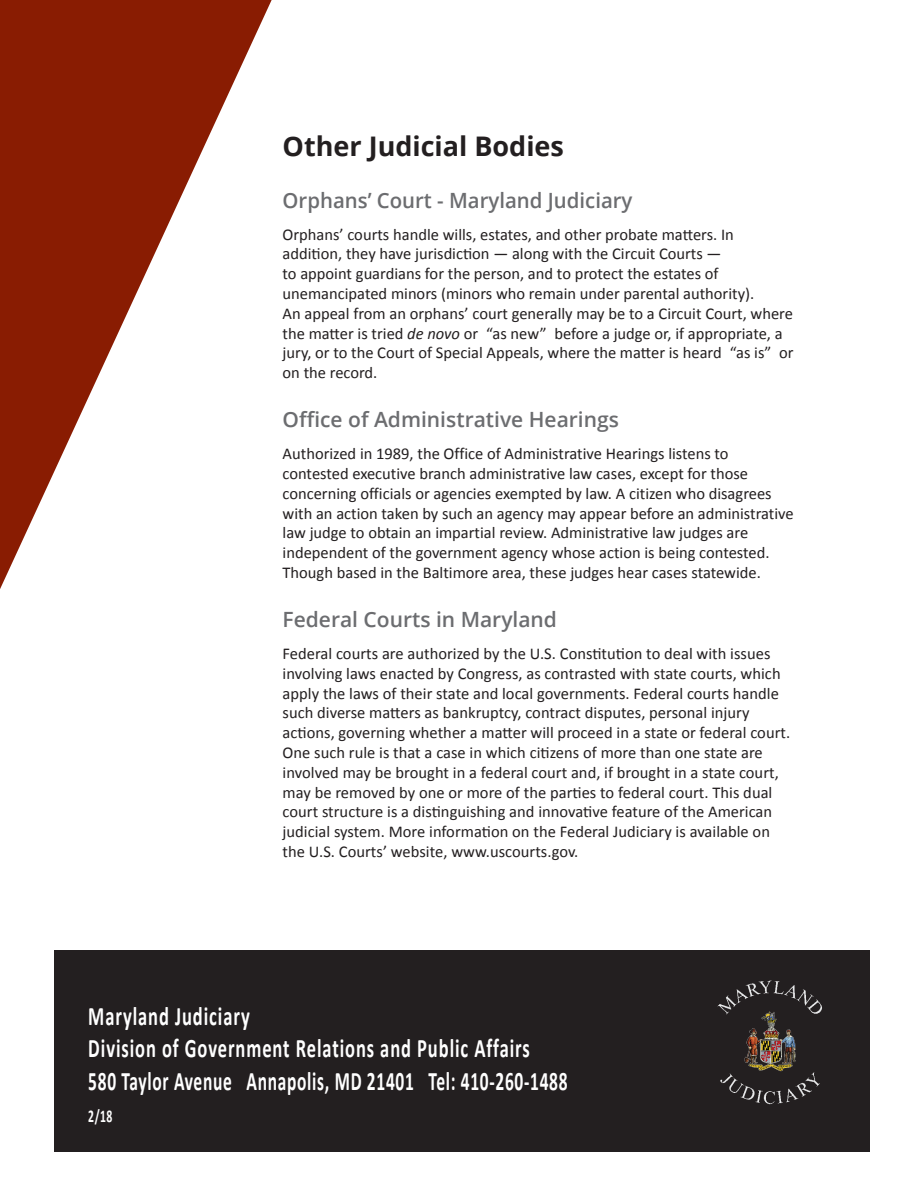
<style>
.page{position:relative;width:918px;height:1188px;background:#fff}
.page>*{position:absolute;margin:0;border:0;box-sizing:border-box;transform-origin:0 0}
.t1{font:700 27px "Open Sans";color:#231f20}
.t2{font:700 26.85px/32.5px "Calibri";letter-spacing:.05em;color:#fff;scale:.69 1}
.t3{font:600 21px "Open Sans";color:#6c6d70}
.t4{font:700 18px "Calibri";color:#fff;scale:.65 1}
.t5{font:16.5px/19.8px "Calibri";color:#231f20}
.s1{font-style:italic}
</style>
<div class="page">
<div style="left:54px;top:950px;width:815px;height:202px;background:#231f20"></div>
<img style="left:717px;top:980px;width:105px;height:125px">
<svg style="left:0;top:0;width:272px;height:589px;fill:#891c02"></svg>
<h1 class="t1" style="left:283px;top:127px;width:283px">Other Judicial Bodies</h1>
<p class="t3" style="left:283px;top:186px;width:351px">Orphans’ Court - Maryland Judiciary</p>
<p class="t5" style="left:283px;top:224px;width:513px">Orphans’ courts handle wills, estates, and other probate matters. In addition, they have jurisdiction — along with the Circuit Courts —<br>to appoint guardians for the person, and to protect the estates of unemancipated minors (minors who remain under parental authority).<br>An appeal from an orphans’ court generally may be to a Circuit Court, where the matter is tried <span class="s1">de novo</span> or “as new” before a judge or, if appropriate, a jury, or to the Court of Special Appeals, where the matter is heard “as is” or on the record.</p>
<p class="t3" style="left:283px;top:405px;width:338px">Office of Administrative Hearings</p>
<p class="t5" style="left:283px;top:444px;width:513px">Authorized in 1989, the Office of Administrative Hearings listens to contested executive branch administrative law cases, except for those concerning officials or agencies exempted by law. A citizen who disagrees with an action taken by such an agency may appear before an administrative law judge to obtain an impartial review. Administrative law judges are independent of the government agency whose action is being contested.<br>Though based in the Baltimore area, these judges hear cases statewide.</p>
<p class="t3" style="left:283px;top:605px;width:276px">Federal Courts in Maryland</p>
<p class="t5" style="left:283px;top:644px;width:509px">Federal courts are authorized by the U.S. Constitution to deal with issues involving laws enacted by Congress, as contrasted with state courts, which apply the laws of their state and local governments. Federal courts handle such diverse matters as bankruptcy, contract disputes, personal injury actions, governing whether a matter will proceed in a state or federal court.<br>One such rule is that a case in which citizens of more than one state are involved may be brought in a federal court and, if brought in a state court, may be removed by one or more of the parties to federal court. This dual court structure is a distinguishing and innovative feature of the American judicial system. More information on the Federal Judiciary is available on the U.S. Courts’ website, www.uscourts.gov.</p>
<h2 class="t2" style="left:88px;top:999px;width:696px">Maryland Judiciary<br>Division of Government Relations and Public Affairs<br>580 Taylor Avenue Annapolis, MD 21401 Tel: 410-260-1488</h2>
<p class="t4" style="left:88px;top:1105px;width:39px">2/18</p>
</div>
